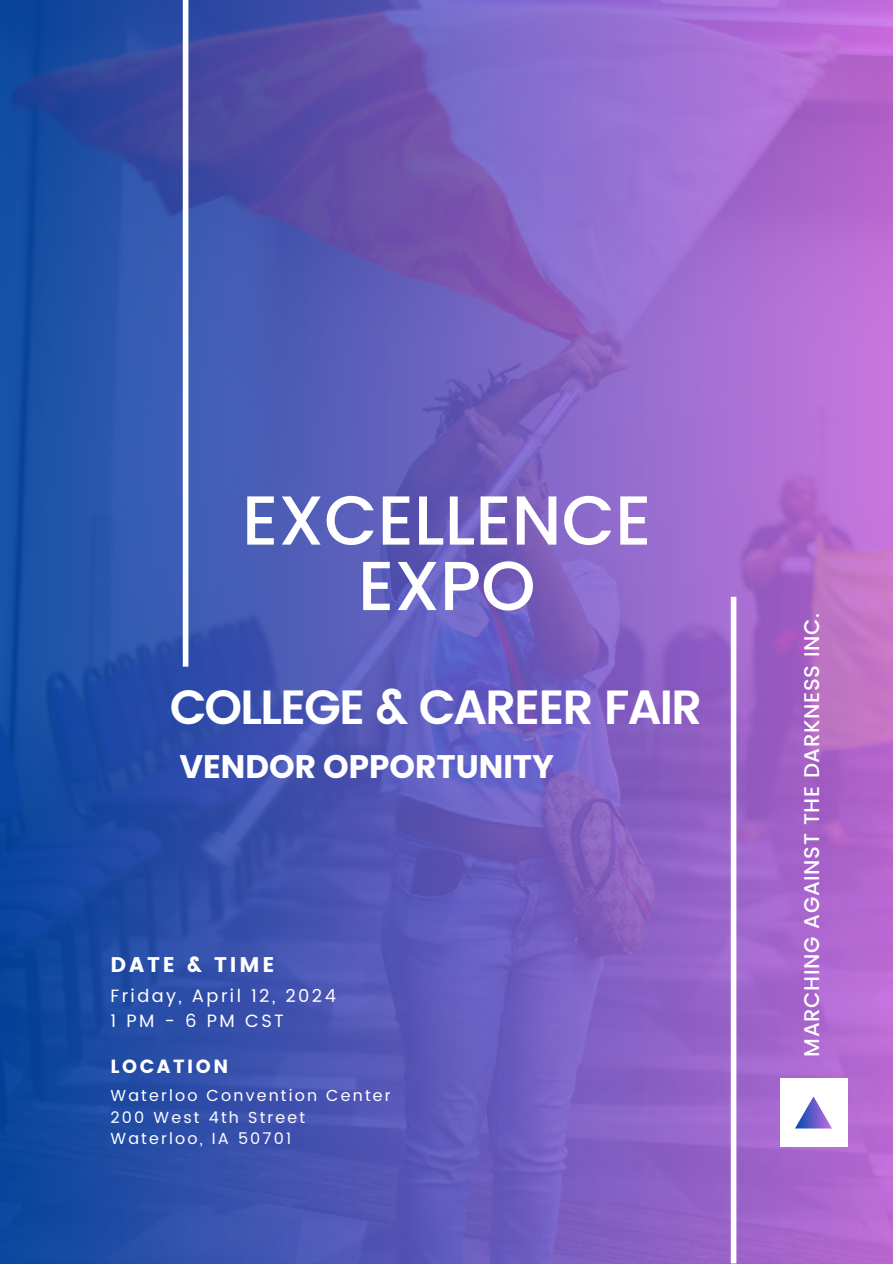
<style>
.page{position:relative;width:893px;height:1264px;background:#fff}
.page>*{position:absolute;margin:0;border:0;box-sizing:border-box;transform-origin:0 0}
.t1{font:500 69.15px/65.4px "Poppins";color:#fff;text-align:center}
.t2{font:600 48px "Poppins";letter-spacing:-.045em;color:#fff}
.t3{font:700 32.7px "Poppins";color:#fff}
.t4{font:500 21.15px "Poppins";letter-spacing:.03em;color:#fff}
.t5{font:21.15px "Poppins";letter-spacing:.135em;color:#fff}
.t6{font:19.05px "Poppins";letter-spacing:.135em;color:#fff}
.t7{font:17.85px/24.8px "Poppins";letter-spacing:.135em;color:#fff}
.t8{font:16.05px "Poppins";letter-spacing:.135em;color:#fff}
</style>
<div class="page">
<img style="left:0;top:0;width:892px;height:1263px">
<div style="left:183px;top:0;width:5px;height:666px;background:#fff"></div>
<div style="left:730px;top:596px;width:6px;height:667px;background:#fff"></div>
<div style="left:779px;top:1077px;width:68px;height:69px;background:#fff"></div>
<svg style="left:795px;top:1096px;width:37px;height:32px"></svg>
<h1 class="t1" style="left:242px;top:487px;width:411px">EXCELLENCE<br>EXPO</h1>
<h2 class="t2" style="left:170px;top:679px;width:534px">COLLEGE &amp; CAREER FAIR</h2>
<h3 class="t3" style="left:179px;top:743px;width:376px">VENDOR OPPORTUNITY</h3>
<h6 class="t5" style="left:110px;top:952px;width:165px">DATE &amp; TIME</h6>
<h5 class="t7" style="left:110px;top:983px;width:227px">Friday, April 12, 2024<br>1PM-6PMCST</h5>
<p class="t6" style="left:110px;top:1055px;width:119px">LOCATION</p>
<p class="t8" style="left:110px;top:1086px;width:281px">Waterloo Convention Center</p>
<p class="t8" style="left:110px;top:1107px;width:196px">200 West 4th Street</p>
<h4 class="t8" style="left:110px;top:1128px;width:182px">Waterloo, IA 50701</h4>
<h4 class="t4" style="left:799px;top:1056px;width:445px;rotate:-90deg">MARCHING AGAINST THE DARKNESS INC.</h4>
</div>
